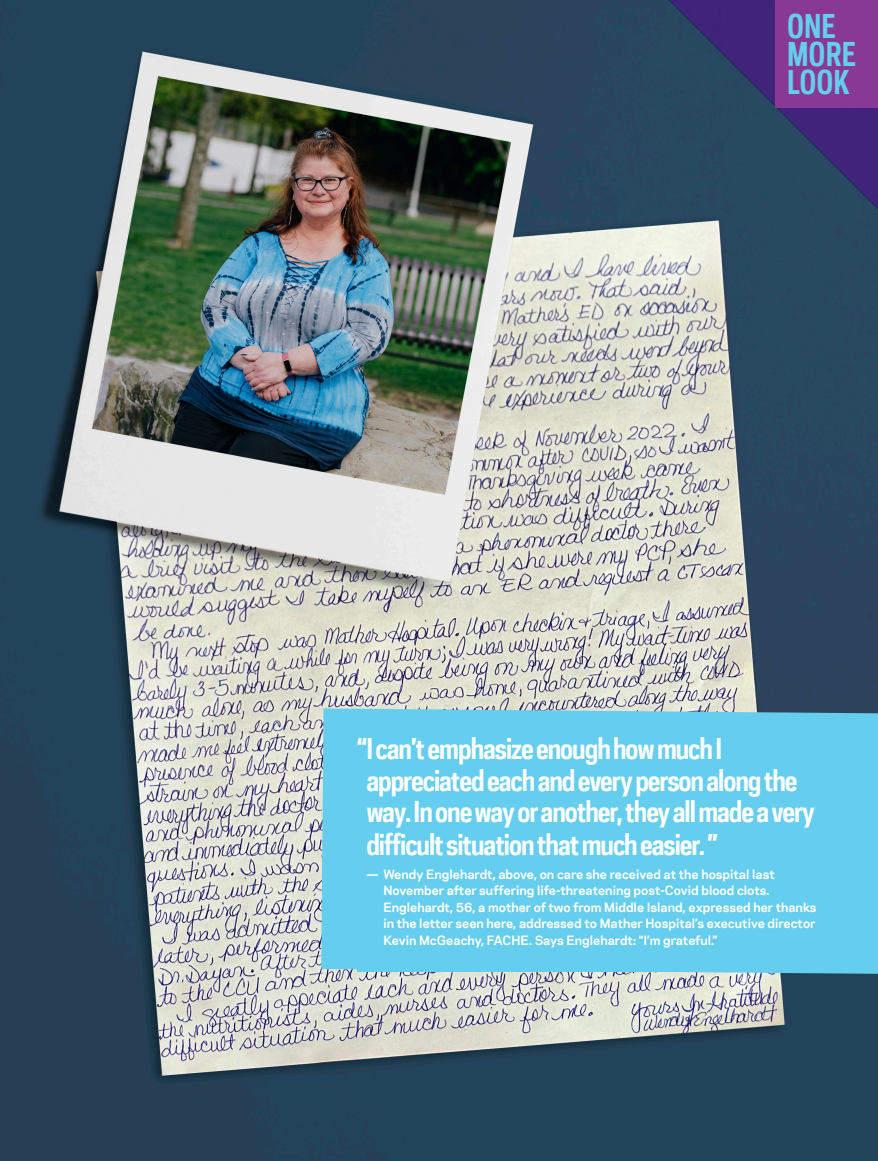
<style>
.page{position:relative;width:878px;height:1161px;background:#fff}
.page>*{position:absolute;margin:0;border:0;box-sizing:border-box;transform-origin:0 0}
.t1{font:700 30.75px/28.2px "Polaris Condensed";color:#65cded}
.t2{font:700 27px/31.8px "Polaris Condensed";letter-spacing:-.04em;color:#fff}
.t3{font:700 12px/16.5px "Polaris";color:#fff}
</style>
<div class="page">
<img style="left:0;top:0;width:878px;height:1161px">
<svg style="left:637px;top:0;width:241px;height:283px;background:#3d4f70"></svg>
<div style="left:775px;top:0;width:103px;height:107px;background:#883995"></div>
<svg style="left:321px;top:708px;width:556px;height:266px;background:#6acae8"></svg>
<div style="left:357px;top:738px;width:462px;height:233px;background:#65cded"></div>
<p class="t1" style="left:787px;top:12px;width:71px">ONE<br>MORE<br>LOOK</p>
<p class="t2" style="left:366px;top:733px;width:450px;text-indent:-9px">“I can’t emphasize enough how much I appreciated each and every person along the way. In one way or another, they all made a very difficult situation that much easier. ”</p>
<p class="t3" style="left:383px;top:865px;width:434px;text-indent:-17px">— Wendy Englehardt, above, on care she received at the hospital last November after suffering life-threatening post-Covid blood clots.<br>Englehardt, 56, a mother of two from Middle Island, expressed her thanks in the letter seen here, addressed to Mather Hospital’s executive director Kevin McGeachy, FACHE. Says Englehardt: “I’m grateful.”</p>
</div>
